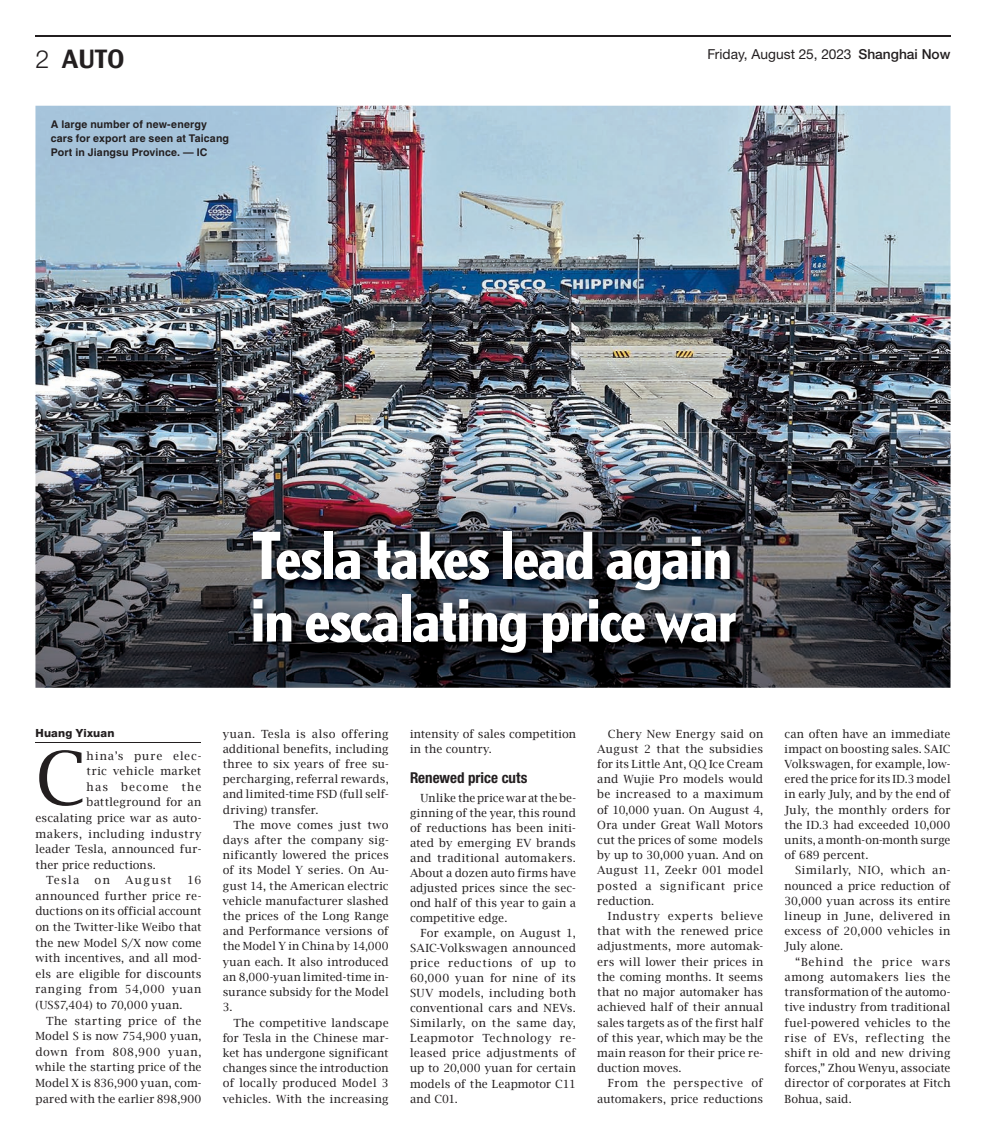
<style>
.page{position:relative;width:986px;height:1138px;background:#fff}
.page>*{position:absolute;margin:0;border:0;box-sizing:border-box;transform-origin:0 0}
.t1{font:73.5px "Lucida Bright";color:#231f20}
.t2{font:700 condensed 60px/62.5px "DTL Nobel T";letter-spacing:-.045em;color:#fff}
.t3{font:25px "Charcoal";color:#231f20}
.t4{font:700 condensed 15px "Helvetica Neue LT Std";color:#231f20}
.t5{font:13.75px "Helvetica Neue LT Std";color:#231f20}
.t6{font:11.25px/15.2px "Lucida Bright";letter-spacing:.015em;color:#231f20;text-align:justify}
.t7{font:11.25px "Lucida Bright";letter-spacing:.045em;color:#231f20}
.t8{font:11.25px "Lucida Bright";letter-spacing:.035em;color:#231f20}
.t9{font:11.25px "Lucida Bright";letter-spacing:.085em;color:#231f20}
.t10{font:11.25px "Lucida Bright";letter-spacing:.095em;color:#231f20}
.t11{font:800 11.25px "Helvetica Neue LT Std";letter-spacing:.015em;color:#231f20}
.t12{font:700 10.62px/13.8px "Helvetica LT Std";letter-spacing:.01em;color:#231f20}
.s1{font-family:"Helvetica Neue LT Std";font-weight:300}
.s2{font-weight:500}
</style>
<div class="page">
<hr style="left:35px;top:35px;width:915px;height:2px;background:#231f20">
<img style="left:35px;top:106px;width:915px;height:326px">
<img style="left:35px;top:432px;width:915px;height:255px">
<hr style="left:35px;top:742px;width:166px;height:1px;background:#231f20">
<img style="left:250px;top:529px;width:603px;height:142px">
<h3 class="t3" style="left:35px;top:43px;width:90px"><span class="s1">2</span> Auto</h3>
<p class="t12" style="left:51px;top:117px;width:180px">A large number of new-energy cars for export are seen at Taicang<br>Port in Jiangsu Province. — IC</p>
<p class="t5" style="left:707px;top:46px;width:244px">Friday, August 25, 2023 <span class="s2">Shanghai Now</span></p>
<h2 class="t2" style="left:249px;top:522px;width:488px">Tesla takes lead again in escalating price war</h2>
<p class="t11" style="left:35px;top:726px;width:80px">Huang Yixuan</p>
<h1 class="t1" style="left:35px;top:736px;width:53px">C</h1>
<p class="t9" style="left:87px;top:749px;width:116px">hina’s pure elec-</p>
<p class="t8" style="left:87px;top:764px;width:116px">tric vehicle market</p>
<p class="t10" style="left:87px;top:780px;width:116px">has become the</p>
<p class="t6" style="left:87px;top:794px;width:116px">battleground for an</p>
<p class="t6" style="left:35px;top:810px;width:167px">escalating price war as auto-</p>
<p class="t7" style="left:35px;top:827px;width:167px">makers, including industry</p>
<p class="t6" style="left:35px;top:841px;width:167px">leader Tesla, announced fur-</p>
<p class="t6" style="left:35px;top:857px;width:122px">ther price reductions.</p>
<p class="t6" style="left:46px;top:872px;width:35px">Tesla</p>
<p class="t6" style="left:95px;top:872px;width:17px">on</p>
<p class="t6" style="left:125px;top:872px;width:48px">August</p>
<p class="t6" style="left:35px;top:872px;width:167px;line-height:15.6px;text-indent:152px">16 announced further price re&shy;ductions on its official account on the Twitter-like Weibo that the new Model S/X now come with incentives, and all mod&shy;els are eligible for discounts ranging from 54,000 yuan (US$7,404) to 70,000 yuan.</p>
<p class="t6" style="left:35px;top:1012px;width:167px;line-height:15.6px;text-indent:11px">The starting price of the Model S is now 754,900 yuan, down from 808,900 yuan, while the starting price of the Model X is 836,900 yuan, com&shy;pared with the earlier 898,900</p>
<p class="t6" style="left:223px;top:725px;width:167px">yuan. Tesla is also offering additional benefits, including three to six years of free su&shy;percharging, referral rewards, and limited-time FSD (full self&shy;driving) transfer.</p>
<p class="t6" style="left:223px;top:817px;width:167px;text-indent:11px">The move comes just two days after the company sig&shy;nificantly lowered the prices of its Model Y series. On Au&shy;gust 14, the American electric vehicle manufacturer slashed the prices of the Long Range and Performance versions of the Model Y in China by 14,000 yuan each. It also introduced an 8,000-yuan limited-time in&shy;surance subsidy for the Model 3.</p>
<p class="t6" style="left:223px;top:1014px;width:167px;text-indent:11px">The competitive landscape for Tesla in the Chinese mar&shy;ket has undergone significant changes since the introduction of locally produced Model 3 vehicles. With the increasing</p>
<p class="t6" style="left:410px;top:726px;width:167px">intensity of sales competition in the country.</p>
<h3 class="t4" style="left:410px;top:768px;width:119px">Renewed price cuts</h3>
<p class="t6" style="left:410px;top:790px;width:167px;text-indent:11px">Unlike the price war at the be&shy;ginning of the year, this round of reductions has been initi&shy;ated by emerging EV brands and traditional automakers.<br>About a dozen auto firms have adjusted prices since the sec&shy;ond half of this year to gain a competitive edge.</p>
<p class="t6" style="left:410px;top:925px;width:167px;text-indent:11px">For example, on August 1, SAIC-Volkswagen announced price reductions of up to 60,000 yuan for nine of its SUV models, including both conventional cars and NEVs.<br>Similarly, on the same day, Leapmotor Technology re&shy;leased price adjustments of up to 20,000 yuan for certain models of the Leapmotor C11 and C01.</p>
<p class="t6" style="left:597px;top:725px;width:167px;text-indent:11px">Chery New Energy said on August 2 that the subsidies for its Little Ant, QQ Ice Cream and Wujie Pro models would be increased to a maximum of 10,000 yuan. On August 4, Ora under Great Wall Motors cut the prices of some models by up to 30,000 yuan. And on August 11, Zeekr 001 model posted a significant price reduction.</p>
<p class="t6" style="left:597px;top:908px;width:167px;text-indent:11px">Industry experts believe that with the renewed price adjustments, more automak&shy;ers will lower their prices in the coming months. It seems that no major automaker has achieved half of their annual sales targets as of the first half of this year, which may be the main reason for their price re&shy;duction moves.</p>
<p class="t6" style="left:597px;top:1075px;width:167px;text-align:right">From the perspective of automakers, price reductions</p>
<p class="t6" style="left:784px;top:725px;width:167px">can often have an immediate impact on boosting sales. SAIC Volkswagen, for example, low&shy;ered the price for its ID.3 model in early July, and by the end of July, the monthly orders for the ID.3 had exceeded 10,000 units, a month-on-month surge of 689 percent.</p>
<p class="t6" style="left:784px;top:862px;width:167px;text-indent:11px">Similarly, NIO, which an&shy;nounced a price reduction of 30,000 yuan across its entire lineup in June, delivered in excess of 20,000 vehicles in July alone.</p>
<p class="t6" style="left:784px;top:954px;width:167px;text-indent:11px">“Behind the price wars among automakers lies the transformation of the automo&shy;tive industry from traditional fuel-powered vehicles to the rise of EVs, reflecting the shift in old and new driving forces,” Zhou Wenyu, associate director of corporates at Fitch Bohua, said.</p>
</div>
